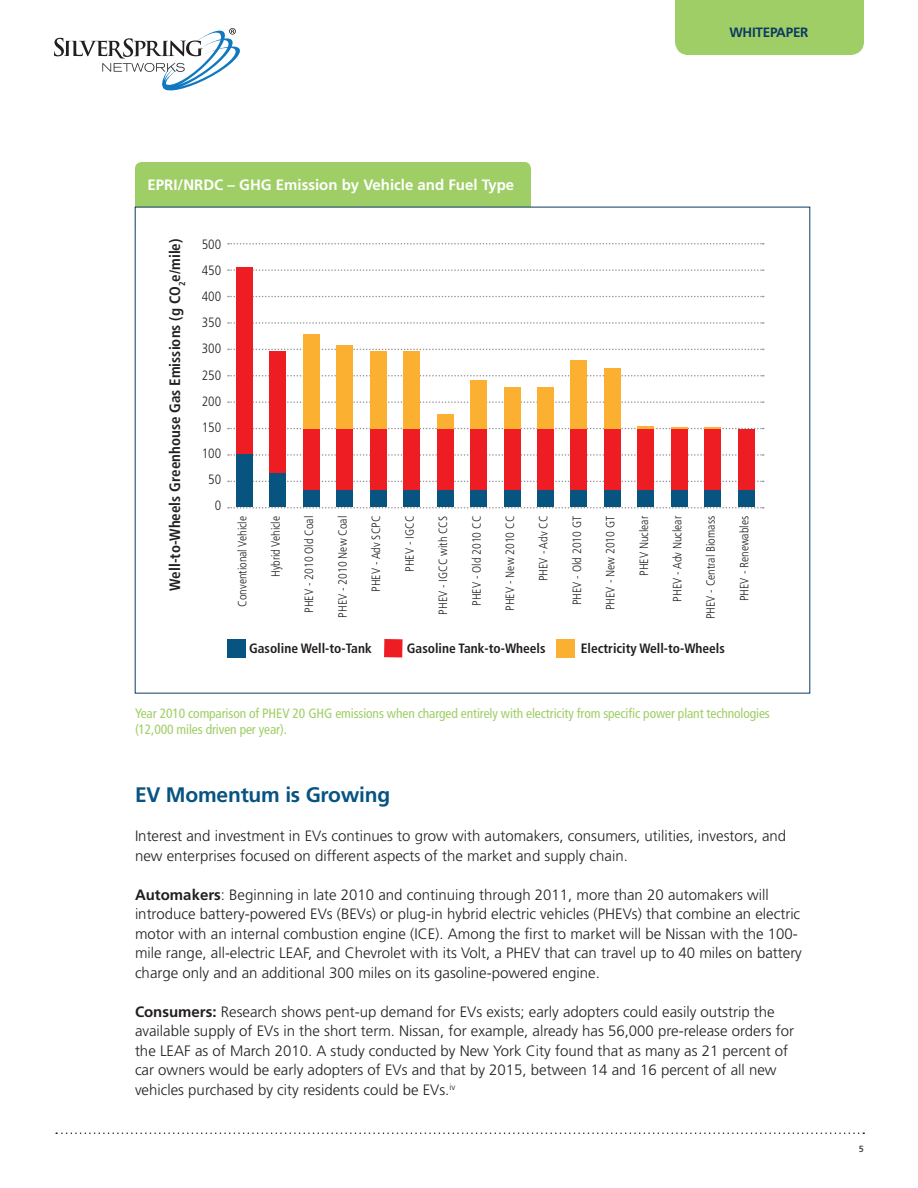
<style>
.page{position:relative;width:918px;height:1188px;background:#fff}
.page>*{position:absolute;margin:0;border:0;box-sizing:border-box;transform-origin:0 0}
.t1{font:700 21px "Frutiger LT Std";letter-spacing:-.01em;color:#085481}
.t2{font:300 15px/19.5px "Frutiger LT Std";color:#231f20}
.t3{font:700 condensed 15px "Frutiger LT Std";color:#231f20}
.t4{font:700 15px "Frutiger LT Std";color:#fff}
.t5{font:condensed 13.5px/16.5px "Frutiger LT Std";letter-spacing:-.01em;color:#9fce66}
.t6{font:700 condensed 13.5px "Frutiger LT Std";color:#231f20}
.t7{font:300 condensed 13.5px/26.1px "Frutiger LT Std";color:#231f20;text-align:right}
.t8{font:700 13.5px "Frutiger LT Std";letter-spacing:-.02em;color:#0c3b62}
.t9{font:300 condensed 12px "Frutiger LT Std";color:#231f20}
.t10{font:700 9px "Frutiger LT Std";color:#4d4c4c}
.s1{font-weight:700}
</style>
<div class="page">
<div style="left:135px;top:162px;width:396px;height:71px;background:#9fce66;border-radius:7px"></div>
<div style="left:135px;top:207px;width:675px;height:486px;background:#fff"></div>
<svg style="left:228px;top:243px;width:536px;height:1px"></svg>
<svg style="left:228px;top:269px;width:536px;height:2px"></svg>
<svg style="left:228px;top:296px;width:536px;height:1px"></svg>
<svg style="left:228px;top:322px;width:536px;height:2px"></svg>
<svg style="left:228px;top:507px;width:536px;height:1px"></svg>
<svg style="left:228px;top:454px;width:536px;height:2px"></svg>
<svg style="left:228px;top:401px;width:536px;height:2px"></svg>
<svg style="left:228px;top:375px;width:536px;height:1px"></svg>
<svg style="left:228px;top:349px;width:536px;height:1px"></svg>
<svg style="left:228px;top:481px;width:536px;height:1px"></svg>
<div style="left:738px;top:429px;width:16px;height:78px;background:#ee1d23"></div>
<div style="left:705px;top:429px;width:16px;height:78px;background:#ee1d23"></div>
<div style="left:671px;top:429px;width:17px;height:78px;background:#ee1d23"></div>
<div style="left:638px;top:429px;width:16px;height:78px;background:#ee1d23"></div>
<div style="left:604px;top:429px;width:17px;height:78px;background:#ee1d23"></div>
<div style="left:571px;top:429px;width:16px;height:78px;background:#ee1d23"></div>
<div style="left:537px;top:429px;width:17px;height:78px;background:#ee1d23"></div>
<div style="left:504px;top:429px;width:16px;height:78px;background:#ee1d23"></div>
<div style="left:470px;top:429px;width:17px;height:78px;background:#ee1d23"></div>
<div style="left:437px;top:429px;width:16px;height:78px;background:#ee1d23"></div>
<div style="left:404px;top:429px;width:16px;height:78px;background:#ee1d23"></div>
<div style="left:370px;top:429px;width:17px;height:78px;background:#ee1d23"></div>
<div style="left:337px;top:429px;width:16px;height:78px;background:#ee1d23"></div>
<div style="left:303px;top:429px;width:17px;height:78px;background:#ee1d23"></div>
<hr style="left:638px;top:426px;width:16px;height:3px;background:#fbb031">
<div style="left:604px;top:368px;width:17px;height:61px;background:#fbb031"></div>
<div style="left:571px;top:361px;width:16px;height:68px;background:#fbb031"></div>
<div style="left:537px;top:387px;width:17px;height:42px;background:#fbb031"></div>
<div style="left:504px;top:387px;width:16px;height:42px;background:#fbb031"></div>
<div style="left:470px;top:380px;width:17px;height:49px;background:#fbb031"></div>
<div style="left:437px;top:415px;width:16px;height:14px;background:#fbb031"></div>
<div style="left:404px;top:351px;width:16px;height:78px;background:#fbb031"></div>
<div style="left:370px;top:351px;width:17px;height:78px;background:#fbb031"></div>
<div style="left:337px;top:345px;width:16px;height:84px;background:#fbb031"></div>
<div style="left:303px;top:335px;width:17px;height:94px;background:#fbb031"></div>
<div style="left:675px;top:0;width:189px;height:55px;background:#9fce66"></div>
<svg style="left:54px;top:28px;width:186px;height:63px"></svg>
<svg style="left:56px;top:1132px;width:808px;height:2px"></svg>
<div style="left:236px;top:267px;width:17px;height:240px;background:#ee1d23"></div>
<div style="left:236px;top:455px;width:17px;height:52px;background:#085481"></div>
<div style="left:270px;top:351px;width:16px;height:156px;background:#ee1d23"></div>
<div style="left:270px;top:473px;width:16px;height:34px;background:#085481"></div>
<div style="left:738px;top:490px;width:16px;height:17px;background:#085481"></div>
<div style="left:705px;top:490px;width:16px;height:17px;background:#085481"></div>
<div style="left:671px;top:490px;width:17px;height:17px;background:#085481"></div>
<div style="left:638px;top:490px;width:16px;height:17px;background:#085481"></div>
<div style="left:604px;top:490px;width:17px;height:17px;background:#085481"></div>
<div style="left:571px;top:490px;width:16px;height:17px;background:#085481"></div>
<div style="left:537px;top:490px;width:17px;height:17px;background:#085481"></div>
<div style="left:504px;top:490px;width:16px;height:17px;background:#085481"></div>
<div style="left:470px;top:490px;width:17px;height:17px;background:#085481"></div>
<div style="left:437px;top:490px;width:16px;height:17px;background:#085481"></div>
<div style="left:404px;top:490px;width:16px;height:17px;background:#085481"></div>
<div style="left:370px;top:490px;width:17px;height:17px;background:#085481"></div>
<div style="left:337px;top:490px;width:16px;height:17px;background:#085481"></div>
<div style="left:303px;top:490px;width:17px;height:17px;background:#085481"></div>
<svg style="left:228px;top:428px;width:536px;height:1px"></svg>
<div style="left:556px;top:639px;width:18px;height:18px;background:#fbb031"></div>
<div style="left:384px;top:639px;width:19px;height:18px;background:#ee1d23"></div>
<div style="left:227px;top:639px;width:18px;height:18px;background:#085481"></div>
<p class="t8" style="left:729px;top:24px;width:81px">WhitePAPer</p>
<p class="t4" style="left:148px;top:176px;width:368px">EPRI/NRDC – GHG Emission by Vehicle and Fuel Type</p>
<p class="t3" style="left:166px;top:591px;width:353px;rotate:-90deg">Well-to-Wheels Greenhouse Gas Emissions (g CO<sub>2</sub>e/mile)</p>
<p class="t7" style="left:202px;top:232px;width:21px">500<br>450<br>400<br>350<br>300<br>250<br>200<br>150<br>100<br>50<br>0</p>
<p class="t9" style="left:235px;top:607px;width:92px;rotate:-90deg">Conventional Vehicle</p>
<p class="t9" style="left:671px;top:602px;width:87px;rotate:-90deg">PHEV - Adv Nuclear</p>
<p class="t9" style="left:637px;top:576px;width:61px;rotate:-90deg">PHEV Nuclear</p>
<p class="t9" style="left:570px;top:605px;width:91px;rotate:-90deg">PHEV - Old 2010 GT</p>
<p class="t9" style="left:604px;top:610px;width:96px;rotate:-90deg">PHEV - New 2010 GT</p>
<p class="t9" style="left:269px;top:577px;width:63px;rotate:-90deg">Hybrid Vehicle</p>
<p class="t9" style="left:704px;top:619px;width:105px;rotate:-90deg">PHEV - Central Biomass</p>
<p class="t9" style="left:737px;top:601px;width:87px;rotate:-90deg">PHEV - Renewables</p>
<p class="t9" style="left:436px;top:615px;width:100px;rotate:-90deg">PHEV - IGCC with CCS</p>
<p class="t9" style="left:403px;top:572px;width:57px;rotate:-90deg">PHEV - IGCC</p>
<p class="t9" style="left:470px;top:606px;width:91px;rotate:-90deg">PHEV - Old 2010 CC</p>
<p class="t9" style="left:369px;top:592px;width:77px;rotate:-90deg">PHEV - Adv SCPC</p>
<p class="t9" style="left:503px;top:611px;width:96px;rotate:-90deg">PHEV - New 2010 CC</p>
<p class="t9" style="left:537px;top:581px;width:67px;rotate:-90deg">PHEV - Adv CC</p>
<p class="t9" style="left:302px;top:613px;width:98px;rotate:-90deg">PHEV - 2010 Old Coal</p>
<p class="t9" style="left:336px;top:618px;width:103px;rotate:-90deg">PHEV - 2010 New Coal</p>
<p class="t6" style="left:249px;top:640px;width:124px">Gasoline Well-to-Tank</p>
<p class="t6" style="left:407px;top:640px;width:140px">Gasoline Tank-to-Wheels</p>
<p class="t6" style="left:581px;top:640px;width:146px">Electricity Well-to-Wheels</p>
<p class="t5" style="left:135px;top:705px;width:636px">Year 2010 comparison of PHEV 20 GHG emissions when charged entirely with electricity from specific power plant technologies (12,000 miles driven per year).</p>
<h1 class="t1" style="left:135px;top:783px;width:257px">EV Momentum is Growing</h1>
<p class="t2" style="left:135px;top:827px;width:653px">Interest and investment in EVs continues to grow with automakers, consumers, utilities, investors, and new enterprises focused on different aspects of the market and supply chain.</p>
<p class="t2" style="left:135px;top:885px;width:668px"><span class="s1">Automakers</span>: Beginning in late 2010 and continuing through 2011, more than 20 automakers will introduce battery-powered EVs (BEVs) or plug-in hybrid electric vehicles (PHEVs) that combine an electric motor with an internal combustion engine (ICE). Among the first to market will be Nissan with the 100- mile range, all-electric LEAF, and Chevrolet with its Volt, a PHEV that can travel up to 40 miles on battery charge only and an additional 300 miles on its gasoline-powered engine.</p>
<p class="t2" style="left:135px;top:1002px;width:661px"><span class="s1">Consumers:</span> Research shows pent-up demand for EVs exists; early adopters could easily outstrip the available supply of EVs in the short term. Nissan, for example, already has 56,000 pre-release orders for the LEAF as of March 2010. A study conducted by New York City found that as many as 21 percent of car owners would be early adopters of EVs and that by 2015, between 14 and 16 percent of all new vehicles purchased by city residents could be EVs.<sup>iv</sup></p>
<p class="t10" style="left:859px;top:1144px;width:7px">5</p>
</div>
